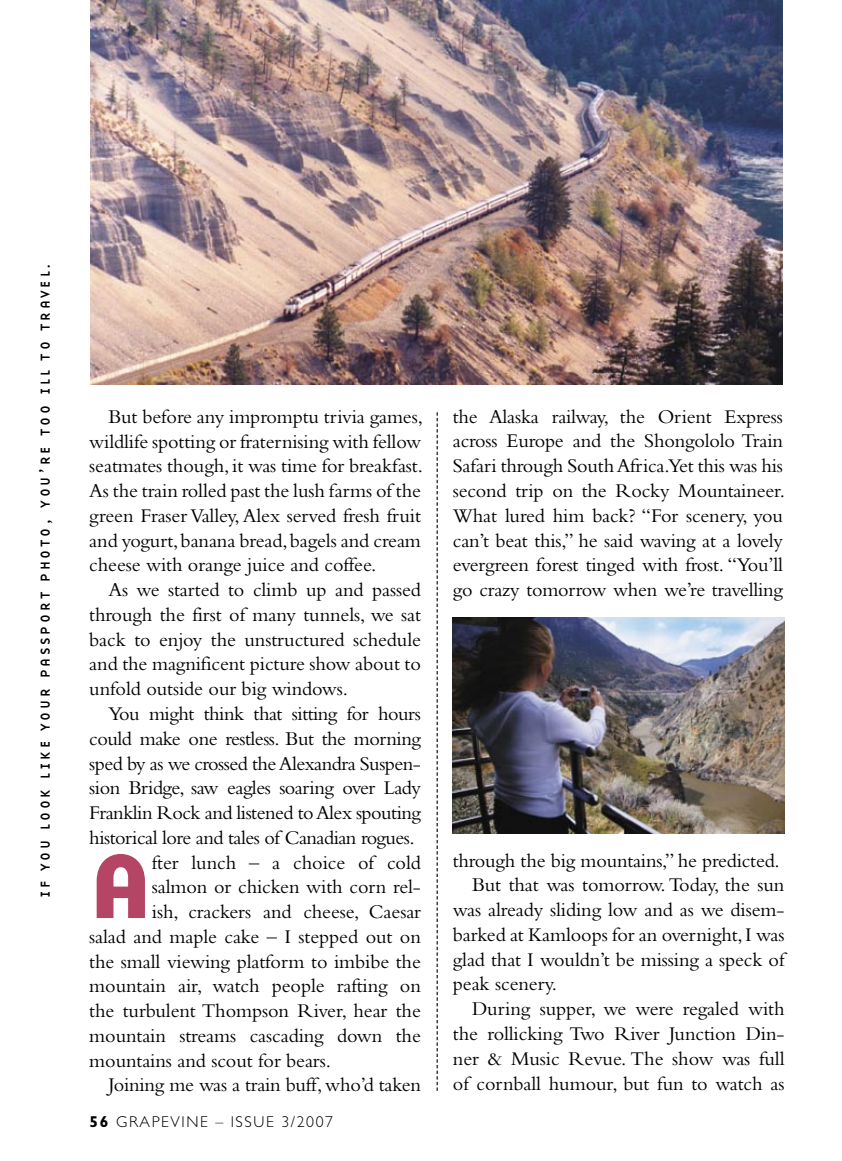
<style>
.page{position:relative;width:842px;height:1161px;background:#fff}
.page>*{position:absolute;margin:0;border:0;box-sizing:border-box;transform-origin:0 0}
.t1{font:94.5px "Base Nine B";color:#b44564}
.t2{font:20.25px/24.8px "Bembo";letter-spacing:-.005em;color:#000;text-align:justify}
.t3{font:300 15.75px "Gill Sans";letter-spacing:.1em;color:#000}
.t4{font:13.5px "Base Nine";letter-spacing:.2em;color:#000}
.s1{font-weight:700}
</style>
<div class="page">
<svg style="left:437px;top:412px;width:1px;height:679px"></svg>
<img style="left:90px;top:0;width:692px;height:385px">
<img style="left:453px;top:618px;width:331px;height:216px">
<p class="t4" style="left:35px;top:898px;width:637px;rotate:-90deg">IF YOU LOOK LIKE YOUR PASSPORT PHOTO, YOU’RE TOO ILL TO TRAVEL.</p>
<p class="t2" style="left:89px;top:404px;width:335px;text-indent:19px">But before any impromptu trivia games, wildlife spotting or fraternising with fellow seatmates though, it was time for breakfast.<br>As the train rolled past the lush farms of the green Fraser Valley, Alex served fresh fruit and yogurt, banana bread, bagels and cream cheese with orange juice and coffee.</p>
<p class="t2" style="left:89px;top:577px;width:333px;text-indent:19px">As we started to climb up and passed through the first of many tunnels, we sat back to enjoy the unstructured schedule and the magnificent picture show about to unfold outside our big windows.</p>
<p class="t2" style="left:89px;top:701px;width:333px;text-indent:19px">You might think that sitting for hours could make one restless. But the morning sped by as we crossed the Alexandra Suspen&shy;sion Bridge, saw eagles soaring over Lady Franklin Rock and listened to Alex spouting historical lore and tales of Canadian rogues.</p>
<h1 class="t1" style="left:89px;top:811px;width:65px">A</h1>
<p class="t2" style="left:152px;top:849px;width:271px">fter lunch – a choice of cold</p>
<p class="t2" style="left:152px;top:874px;width:271px">salmon or chicken with corn rel-</p>
<p class="t2" style="left:152px;top:899px;width:271px">ish, crackers and cheese, Caesar</p>
<p class="t2" style="left:89px;top:924px;width:333px">salad and maple cake – I stepped out on</p>
<p class="t2" style="left:89px;top:948px;width:333px">the small viewing platform to imbibe the</p>
<p class="t2" style="left:89px;top:973px;width:333px">mountain air, watch people rafting on</p>
<p class="t2" style="left:89px;top:998px;width:333px">the turbulent Thompson River, hear the</p>
<p class="t2" style="left:89px;top:1023px;width:333px">mountain streams cascading down the</p>
<p class="t2" style="left:89px;top:1047px;width:243px">mountains and scout for bears.</p>
<p class="t2" style="left:108px;top:1072px;width:314px">Joining me was a train buff, who’d taken</p>
<p class="t3" style="left:90px;top:1113px;width:245px"><span class="s1">56</span> GRAPEVINE – ISSUE 3/2007</p>
<p class="t2" style="left:453px;top:404px;width:334px">the Alaska railway, the Orient Express across Europe and the Shongololo Train Safari through South Africa.Yet this was his second trip on the Rocky Mountaineer.<br>What lured him back? “For scenery, you can’t beat this,” he said waving at a lovely evergreen forest tinged with frost. “You’ll go crazy tomorrow when we’re travelling</p>
<p class="t2" style="left:453px;top:847px;width:328px">through the big mountains,” he predicted.</p>
<p class="t2" style="left:472px;top:872px;width:314px">But that was tomorrow. Today, the sun</p>
<p class="t2" style="left:453px;top:897px;width:333px">was already sliding low and as we disem-</p>
<p class="t2" style="left:453px;top:922px;width:333px">barked at Kamloops for an overnight, I was</p>
<p class="t2" style="left:453px;top:946px;width:333px">glad that I wouldn’t be missing a speck of</p>
<p class="t2" style="left:453px;top:971px;width:106px">peak scenery.</p>
<p class="t2" style="left:472px;top:996px;width:314px">During supper, we were regaled with</p>
<p class="t2" style="left:453px;top:1021px;width:333px">the rollicking Two River Junction Din-</p>
<p class="t2" style="left:453px;top:1045px;width:333px">ner &amp; Music Revue. The show was full</p>
<p class="t2" style="left:453px;top:1070px;width:333px">of cornball humour, but fun to watch as</p>
</div>
